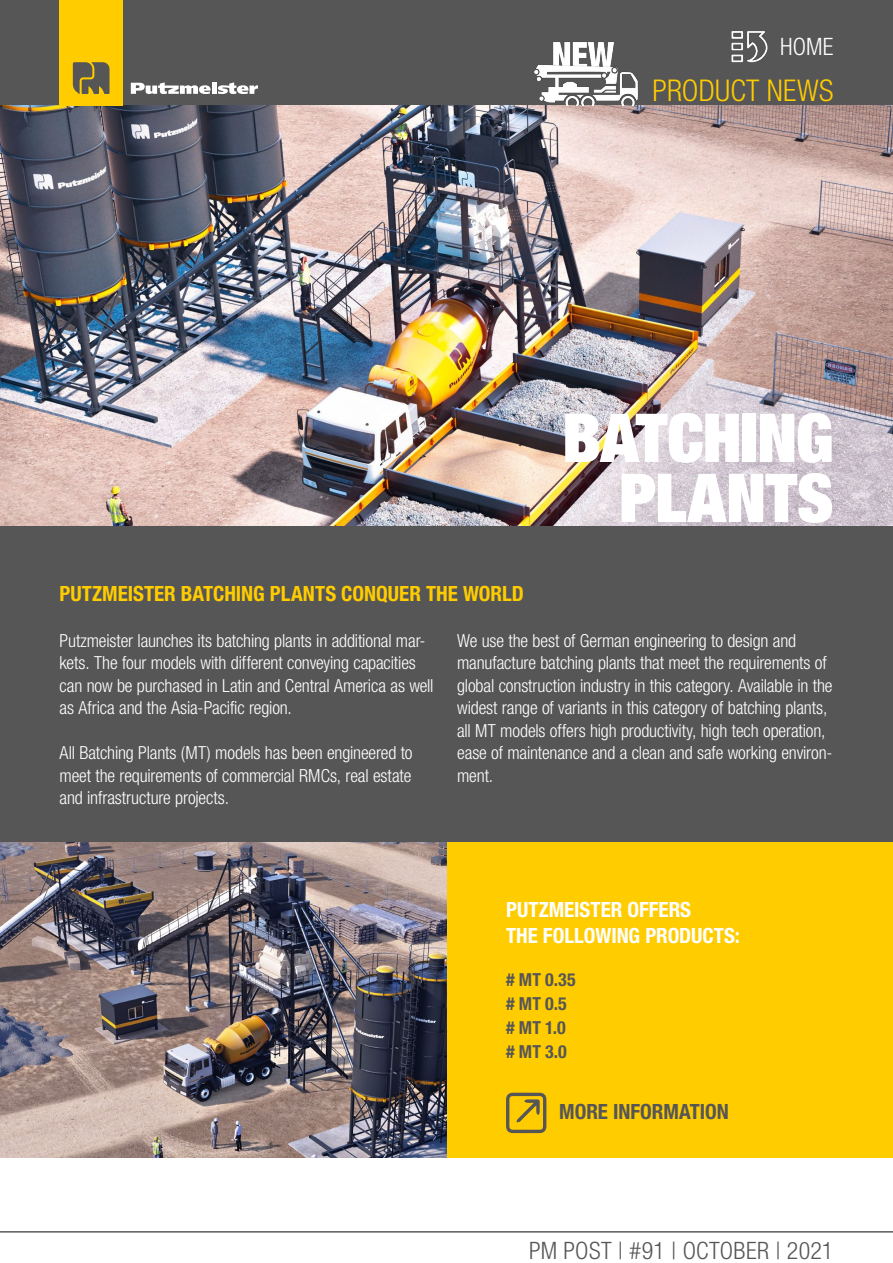
<style>
.page{position:relative;width:893px;height:1263px;background:#fff}
.page>*{position:absolute;margin:0;border:0;box-sizing:border-box;transform-origin:0 0}
.t1{font:900 condensed 67.5px/60px "Helvetica Neue LT Pro";letter-spacing:-.015em;color:#fff;text-align:right}
.t2{font:300 condensed 30px "Helvetica Neue LT Pro";letter-spacing:.01em;color:#fc0}
.t3{font:300 condensed 24px "Helvetica Neue LT Pro";letter-spacing:.01em;color:#565656}
.t4{font:300 condensed 24px "Helvetica Neue LT Pro";color:#fff}
.t5{font:700 condensed 21px "Helvetica Neue LT Pro";color:#fc0}
.t6{font:700 condensed 21px/26.2px "Helvetica Neue LT Pro";color:#fff}
.t7{font:700 condensed 21px "Helvetica Neue LT Pro";color:#565656}
.t8{font:300 condensed 18px/22.5px "Helvetica Neue LT Pro";letter-spacing:-.01em;color:#fff}
.t9{font:700 condensed 18px/24px "Helvetica Neue LT Pro";letter-spacing:.005em;color:#565656}
</style>
<div class="page">
<div style="left:0;top:0;width:893px;height:105px;background:#565656"></div>
<img style="left:0;top:105px;width:893px;height:421px">
<div style="left:0;top:526px;width:893px;height:316px;background:#565656"></div>
<svg style="left:0;top:1231px;width:893px;height:2px"></svg>
<div style="left:446px;top:842px;width:447px;height:316px;background:#fc0"></div>
<img style="left:0;top:842px;width:446px;height:316px">
<div style="left:60px;top:0;width:63px;height:105px;background:#fc0"></div>
<svg style="left:73px;top:62px;width:37px;height:32px"></svg>
<svg style="left:131px;top:82px;width:127px;height:12px"></svg>
<svg style="left:506px;top:1093px;width:40px;height:40px"></svg>
<img style="left:731px;top:31px;width:37px;height:32px">
<img style="left:519px;top:42px;width:130px;height:64px">
<h3 class="t4" style="left:780px;top:33px;width:55px">HOME</h3>
<h2 class="t2" style="left:653px;top:73px;width:182px">PRODUCT NEWS</h2>
<p class="t5" style="left:60px;top:581px;width:466px">PUTZMEISTER BATCHING PLANTS CONQUER THE WORLD</p>
<h1 class="t1" style="left:563px;top:406px;width:272px">BATCHING<br>PLANTS</h1>
<p class="t8" style="left:60px;top:629px;width:376px">Putzmeister launches its batching plants in additional mar&shy;kets. The four models with different conveying capacities can now be purchased in Latin and Central America as well as Africa and the Asia-Pacific region.</p>
<p class="t8" style="left:60px;top:741px;width:355px;text-align:justify">All Batching Plants (MT) models has been engineered to meet the requirements of commercial RMCs, real estate and infrastructure projects.</p>
<p class="t8" style="left:457px;top:629px;width:377px">We use the best of German engineering to design and manufacture batching plants that meet the requirements of global construction industry in this category. Available in the widest range of variants in this category of batching plants, all MT models offers high productivity, high tech operation, ease of maintenance and a clean and safe working environ&shy;ment.</p>
<p class="t6" style="left:506px;top:896px;width:235px">PUTZMEISTER OFFERS<br>THE FOLLOWING PRODUCTS:</p>
<p class="t9" style="left:506px;top:968px;width:71px"># MT 0.35 # MT 0.5 # MT 1.0 # MT 3.0</p>
<p class="t7" style="left:559px;top:1099px;width:171px">MORE INFORMATION</p>
<h3 class="t3" style="left:529px;top:1236px;width:306px">PM POST | #91 | OCTOBER | 2021</h3>
</div>
